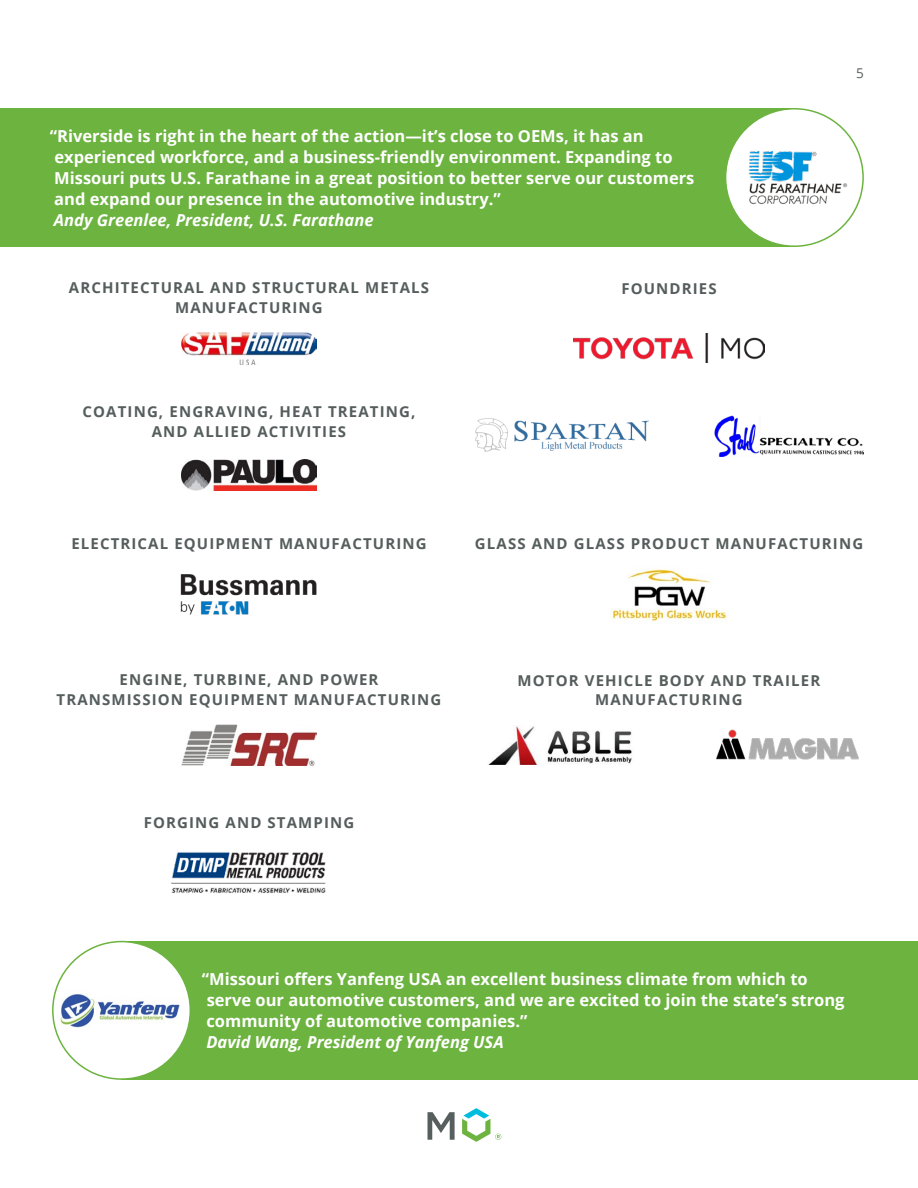
<style>
.page{position:relative;width:918px;height:1188px;background:#fff}
.page>*{position:absolute;margin:0;border:0;box-sizing:border-box;transform-origin:0 0}
.t1{font:700 16.5px/21px "Open Sans";color:#fff}
.t2{font:italic 700 16.5px "Open Sans";color:#fff}
.t3{font:700 15px/19.5px "Open Sans";letter-spacing:.075em;color:#565e5d;text-align:center}
.t4{font:13.5px "Open Sans";color:#565e5d}
</style>
<div class="page">
<svg style="left:428px;top:1112px;width:27px;height:28px"></svg>
<svg style="left:462px;top:1108px;width:39px;height:34px"></svg>
<div style="left:122px;top:941px;width:796px;height:139px;background:#6cb33f"></div>
<div style="left:53px;top:942px;width:137px;height:137px;background:#fff;border-radius:50%"></div>
<img style="left:53px;top:981px;width:135px;height:59px">
<img style="left:182px;top:332px;width:134px;height:33px">
<img style="left:182px;top:460px;width:134px;height:31px">
<img style="left:181px;top:574px;width:136px;height:41px">
<img style="left:171px;top:852px;width:155px;height:41px">
<img style="left:182px;top:725px;width:134px;height:40px">
<img style="left:573px;top:333px;width:192px;height:30px">
<img style="left:714px;top:415px;width:150px;height:42px">
<img style="left:475px;top:418px;width:173px;height:34px">
<img style="left:612px;top:569px;width:116px;height:53px">
<img style="left:489px;top:726px;width:143px;height:38px">
<img style="left:716px;top:729px;width:143px;height:31px">
<div style="left:0;top:108px;width:797px;height:139px;background:#6cb33f"></div>
<div style="left:726px;top:109px;width:137px;height:137px;background:#fff;border-radius:50%"></div>
<img style="left:748px;top:152px;width:99px;height:53px">
<p class="t1" style="left:50px;top:125px;width:646px">“Riverside is right in the heart of the action—it’s close to OEMs, it has an experienced workforce, and a business-friendly environment. Expanding to Missouri puts U.S. Farathane in a great position to better serve our customers and expand our presence in the automotive industry.”</p>
<p class="t2" style="left:54px;top:208px;width:321px">Andy Greenlee, President, U.S. Farathane</p>
<p class="t3" style="left:69px;top:278px;width:362px">ARCHITECTURAL AND STRUCTURAL METALS<br>MANUFACTURING</p>
<p class="t3" style="left:83px;top:402px;width:334px">COATING, ENGRAVING, HEAT TREATING,<br>AND ALLIED ACTIVITIES</p>
<p class="t3" style="left:621px;top:279px;width:97px">FOUNDRIES</p>
<p class="t4" style="left:856px;top:64px;width:9px">5</p>
<p class="t3" style="left:71px;top:533px;width:357px">ELECTRICAL EQUIPMENT MANUFACTURING</p>
<p class="t3" style="left:475px;top:533px;width:390px">GLASS AND GLASS PRODUCT MANUFACTURING</p>
<p class="t3" style="left:57px;top:670px;width:386px">ENGINE, TURBINE, AND POWER<br>TRANSMISSION EQUIPMENT MANUFACTURING</p>
<p class="t3" style="left:144px;top:813px;width:212px">FORGING AND STAMPING</p>
<p class="t3" style="left:518px;top:670px;width:304px">MOTOR VEHICLE BODY AND TRAILER<br>MANUFACTURING</p>
<p class="t1" style="left:202px;top:968px;width:644px">“Missouri offers Yanfeng USA an excellent business climate from which to serve our automotive customers, and we are excited to join the state’s strong community of automotive companies.”</p>
<p class="t2" style="left:206px;top:1031px;width:299px">David Wang, President of Yanfeng USA</p>
</div>
